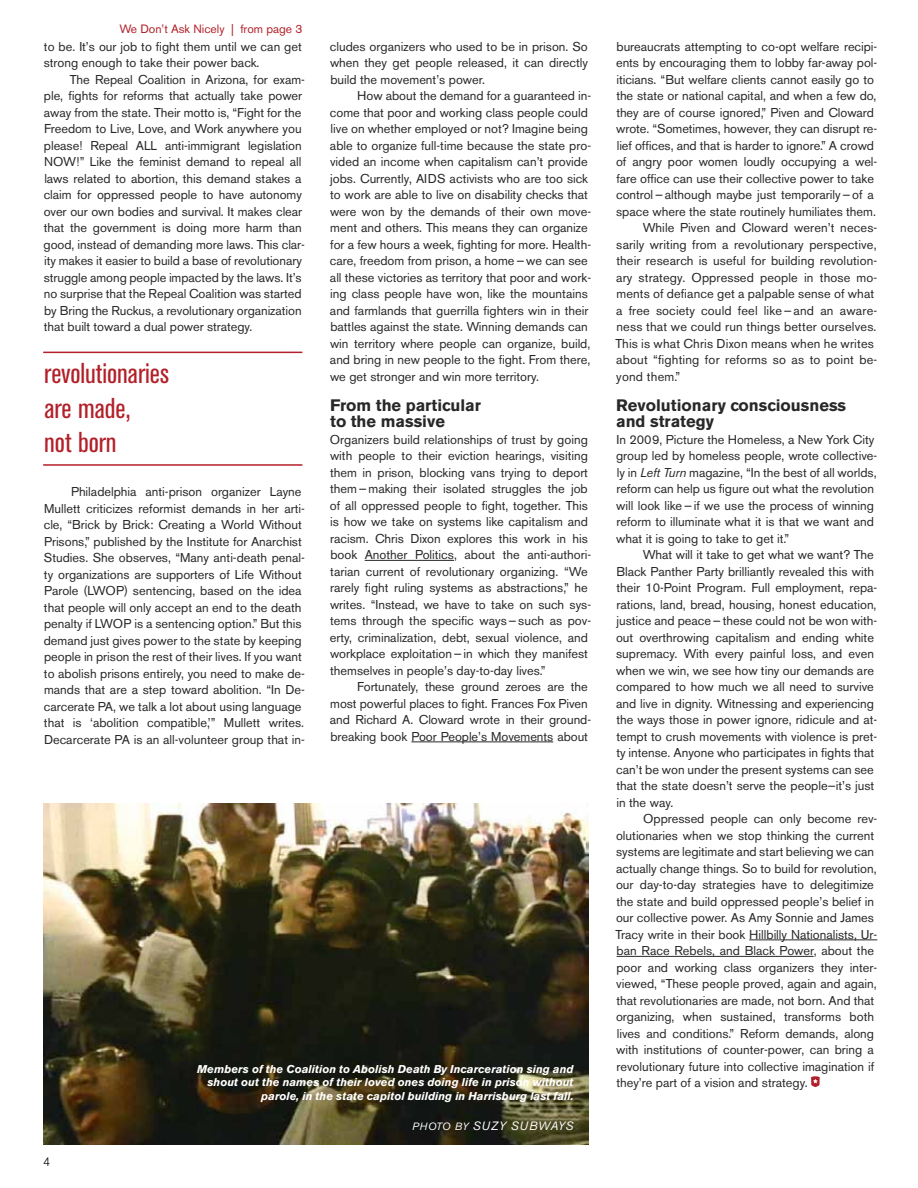
<style>
.page{position:relative;width:918px;height:1188px;background:#fff}
.page>*{position:absolute;margin:0;border:0;box-sizing:border-box;transform-origin:0 0}
.t1{font:condensed 28.5px/34.5px "Akzidenz Grotesk BE";color:#b22029}
.t2{font:700 16.5px/16.5px "Akzidenz Grotesk BE";color:#292829}
.t3{font:12.75px/16.5px "Akzidenz Grotesk BE";color:#292829}
.t4{font:12px "Akzidenz Grotesk BE";color:#b22029}
.t5{font:italic 12px "Akzidenz Grotesk BE";letter-spacing:.07em;color:#fff}
.t6{font:300 12px "Akzidenz Grotesk BE";color:#000}
.t7{font:italic 700 11.25px/13.5px "Akzidenz Grotesk BE";color:#fff;text-align:right}
.s1{font-size:10.5px}
.s2{font-style:italic}
</style>
<div class="page">
<hr style="left:365px;top:560px;width:89px;height:1px;background:#292829">
<hr style="left:411px;top:742px;width:142px;height:1px;background:#292829">
<hr style="left:749px;top:940px;width:128px;height:1px;background:#292829">
<hr style="left:617px;top:956px;width:197px;height:1px;background:#292829">
<svg style="left:811px;top:1076px;width:9px;height:11px"></svg>
<hr style="left:43px;top:352px;width:259px;height:1px;background:#b22029">
<hr style="left:43px;top:464px;width:259px;height:2px;background:#b22029">
<img style="left:43px;top:804px;width:546px;height:341px">
<p class="t4" style="left:119px;top:22px;width:185px">We Don’t Ask Nicely | from page 3</p>
<p class="t3" style="left:44px;top:38px;width:260px">to be. It’s our job to fight them until we can get strong enough to take their power back.</p>
<p class="t3" style="left:44px;top:71px;width:263px;text-indent:26px">The Repeal Coalition in Arizona, for exam&shy;ple, fights for reforms that actually take power away from the state. Their motto is, “Fight for the Freedom to Live, Love, and Work anywhere you please! Repeal ALL anti-immigrant legislation NOW!” Like the feminist demand to repeal all laws related to abortion, this demand stakes a claim for oppressed people to have autonomy over our own bodies and survival. It makes clear that the government is doing more harm than good, instead of demanding more laws. This clar&shy;ity makes it easier to build a base of revolutionary struggle among people impacted by the laws. It’s no surprise that the Repeal Coalition was started by Bring the Ruckus, a revolutionary organization that built toward a dual power strategy.</p>
<h1 class="t1" style="left:44px;top:357px;width:126px">revolutionaries are made,<br>not born</h1>
<p class="t3" style="left:44px;top:483px;width:263px;text-indent:27px">Philadelphia anti-prison organizer Layne Mullett criticizes reformist demands in her arti&shy;cle, “Brick by Brick: Creating a World Without Prisons,” published by the Institute for Anarchist Studies. She observes, “Many anti-death penal&shy;ty organizations are supporters of Life Without Parole (LWOP) sentencing, based on the idea that people will only accept an end to the death penalty if LWOP is a sentencing option.” But this demand just gives power to the state by keeping people in prison the rest of their lives. If you want to abolish prisons entirely, you need to make de&shy;mands that are a step toward abolition. “In De&shy;carcerate PA, we talk a lot about using language that is ‘abolition compatible,’” Mullett writes.<br>Decarcerate PA is an all-volunteer group that in-</p>
<p class="t3" style="left:330px;top:38px;width:260px;text-align:justify">cludes organizers who used to be in prison. So when they get people released, it can directly build the movement’s power.</p>
<p class="t3" style="left:330px;top:87px;width:263px;text-indent:27px">How about the demand for a guaranteed in&shy;come that poor and working class people could live on whether employed or not? Imagine being able to organize full-time because the state pro&shy;vided an income when capitalism can’t provide jobs. Currently, AIDS activists who are too sick to work are able to live on disability checks that were won by the demands of their own move&shy;ment and others. This means they can organize for a few hours a week, fighting for more. Health&shy;care, freedom from prison, a home — we can see all these victories as territory that poor and work&shy;ing class people have won, like the mountains and farmlands that guerrilla fighters win in their battles against the state. Winning demands can win territory where people can organize, build, and bring in new people to the fight. From there, we get stronger and win more territory.</p>
<p class="t2" style="left:330px;top:397px;width:152px">From the particular to the massive</p>
<p class="t3" style="left:330px;top:431px;width:263px">Organizers build relationships of trust by going with people to their eviction hearings, visiting them in prison, blocking vans trying to deport them — making their isolated struggles the job of all oppressed people to fight, together. This is how we take on systems like capitalism and racism. Chris Dixon explores this work in his book Another Politics, about the anti-authori&shy;tarian current of revolutionary organizing. “We rarely fight ruling systems as abstractions,” he writes. “Instead, we have to take on such sys&shy;tems through the specific ways — such as pov&shy;erty, criminalization, debt, sexual violence, and workplace exploitation — in which they manifest themselves in people’s day-to-day lives.”</p>
<p class="t3" style="left:330px;top:678px;width:263px;text-indent:27px">Fortunately, these ground zeroes are the most powerful places to fight. Frances Fox Piven and Richard A. Cloward wrote in their ground&shy;breaking book Poor People’s Movements about</p>
<p class="t7" style="left:197px;top:1062px;width:378px">Members of the Coalition to Abolish Death By Incarceration sing and shout out the names of their loved ones doing life in prison without parole, in the state capitol building in Harrisburg last fall.</p>
<p class="t6" style="left:43px;top:1155px;width:8px">4</p>
<p class="t5" style="left:412px;top:1118px;width:163px"><span class="s1">PHOTO BY</span> SUZY SUBWAYS</p>
<p class="t3" style="left:617px;top:38px;width:262px">bureaucrats attempting to co-opt welfare recipi-</p>
<p class="t3" style="left:616px;top:54px;width:263px">ents by encouraging them to lobby far-away pol-</p>
<p class="t3" style="left:617px;top:71px;width:259px">iticians. “But welfare clients cannot easily go to</p>
<p class="t3" style="left:616px;top:87px;width:262px">the state or national capital, and when a few do,</p>
<p class="t3" style="left:616px;top:104px;width:259px">they are of course ignored,” Piven and Cloward</p>
<p class="t3" style="left:616px;top:120px;width:263px">wrote. “Sometimes, however, they can disrupt re-</p>
<p class="t3" style="left:617px;top:137px;width:259px">lief offices, and that is harder to ignore.” A crowd</p>
<p class="t3" style="left:616px;top:153px;width:263px">of angry poor women loudly occupying a wel-</p>
<p class="t3" style="left:616px;top:170px;width:259px">fare office can use their collective power to take</p>
<p class="t3" style="left:616px;top:186px;width:259px">control — although maybe just temporarily — of a</p>
<p class="t3" style="left:616px;top:203px;width:261px">space where the state routinely humiliates them.</p>
<p class="t3" style="left:643px;top:219px;width:236px">While Piven and Cloward weren’t neces-</p>
<p class="t3" style="left:616px;top:236px;width:262px">sarily writing from a revolutionary perspective,</p>
<p class="t3" style="left:616px;top:252px;width:262px">their research is useful for building revolution-</p>
<p class="t3" style="left:616px;top:269px;width:263px">ary strategy. Oppressed people in those mo-</p>
<p class="t3" style="left:616px;top:285px;width:259px">ments of defiance get a palpable sense of what</p>
<p class="t3" style="left:616px;top:302px;width:263px">a free society could feel like—and an aware-</p>
<p class="t3" style="left:616px;top:318px;width:262px">ness that we could run things better ourselves.</p>
<p class="t3" style="left:615px;top:335px;width:260px">This is what Chris Dixon means when he writes</p>
<p class="t3" style="left:616px;top:351px;width:263px">about “fighting for reforms so as to point be-</p>
<p class="t3" style="left:616px;top:368px;width:66px">yond them.”</p>
<p class="t2" style="left:616px;top:397px;width:232px">Revolutionary consciousness and strategy</p>
<p class="t3" style="left:616px;top:431px;width:263px">In 2009, Picture the Homeless, a New York City group led by homeless people, wrote collective&shy;ly in <span class="s2">Left Turn</span> magazine, “In the best of all worlds, reform can help us figure out what the revolution will look like — if we use the process of winning reform to illuminate what it is that we want and what it is going to take to get it.”</p>
<p class="t3" style="left:616px;top:546px;width:263px;text-indent:27px">What will it take to get what we want? The Black Panther Party brilliantly revealed this with their 10-Point Program. Full employment, repa&shy;rations, land, bread, housing, honest education, justice and peace — these could not be won with&shy;out overthrowing capitalism and ending white supremacy. With every painful loss, and even when we win, we see how tiny our demands are compared to how much we all need to survive and live in dignity. Witnessing and experiencing the ways those in power ignore, ridicule and at&shy;tempt to crush movements with violence is pret&shy;ty intense. Anyone who participates in fights that can’t be won under the present systems can see that the state doesn’t serve the people—it’s just in the way.</p>
<p class="t3" style="left:615px;top:810px;width:263px;text-indent:28px">Oppressed people can only become rev&shy;olutionaries when we stop thinking the current systems are legitimate and start believing we can actually change things. So to build for revolution, our day-to-day strategies have to delegitimize the state and build oppressed people’s belief in our collective power. As Amy Sonnie and James Tracy write in their book Hillbilly Nationalists, Ur&shy;ban Race Rebels, and Black Power, about the poor and working class organizers they inter&shy;viewed, “These people proved, again and again, that revolutionaries are made, not born. And that organizing, when sustained, transforms both lives and conditions.” Reform demands, along with institutions of counter-power, can bring a revolutionary future into collective imagination if they’re part of a vision and strategy.</p>
</div>
